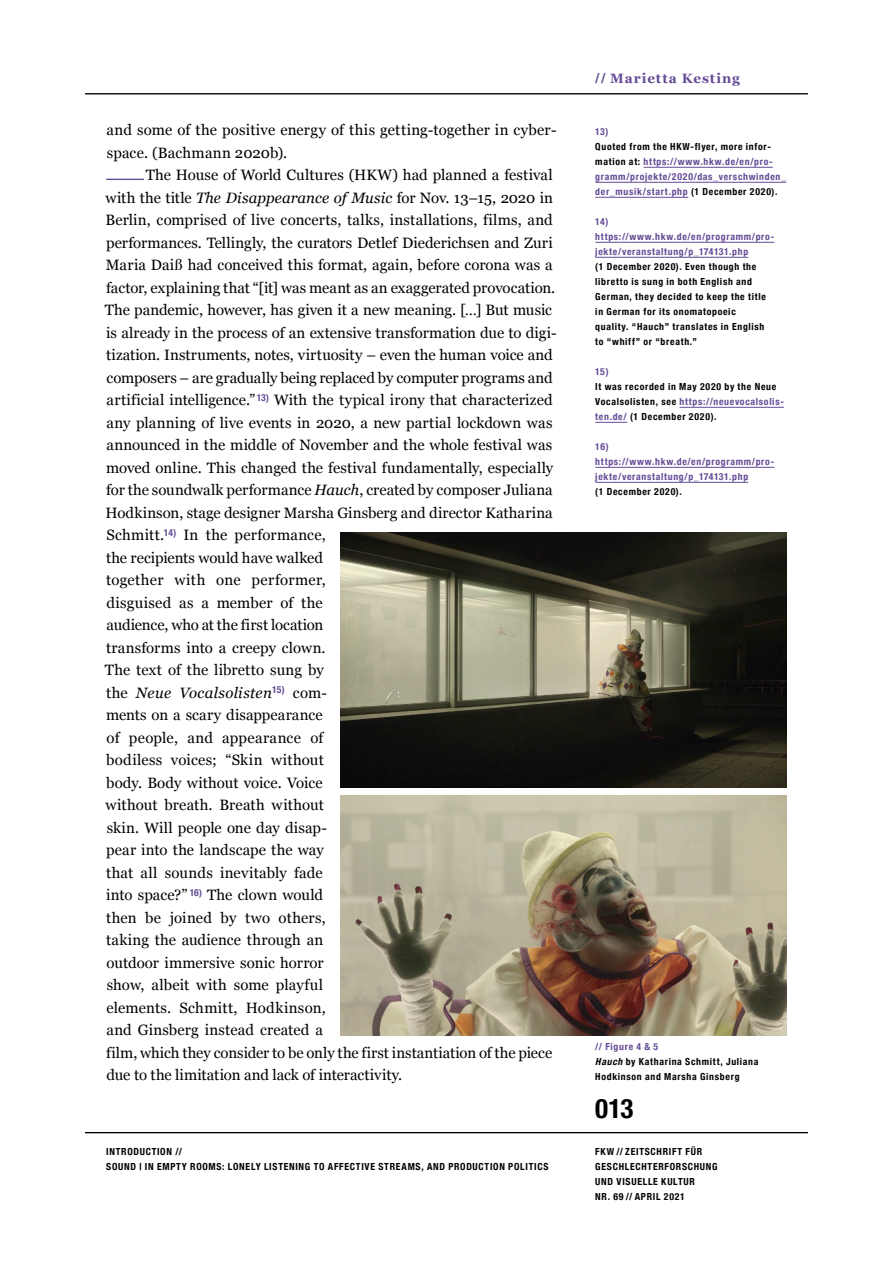
<style>
.page{position:relative;width:893px;height:1263px;background:#fff}
.page>*{position:absolute;margin:0;border:0;box-sizing:border-box;transform-origin:0 0}
.t1{font:700 condensed 27px "Helvetica Neue";color:#000}
.t2{font:15px/22.5px "Georgia";letter-spacing:.005em;color:#000}
.t3{font:700 13.5px "Georgia";letter-spacing:.075em;color:#644b96}
.t4{font:700 condensed 9.75px/15px "Helvetica Neue";letter-spacing:.07em;color:#000}
.t5{font:700 condensed 9.75px/15px "Helvetica Neue";letter-spacing:.07em;color:#644b96}
.s1{font-style:italic}
.s2{font-family:"Helvetica Neue";font-stretch:condensed}
.s3{color:#000}
.s4{color:#644b96}
</style>
<div class="page">
<hr style="left:85px;top:93px;width:723px;height:1px;background:#000">
<hr style="left:85px;top:1132px;width:723px;height:1px;background:#000">
<hr style="left:106px;top:179px;width:38px;height:1px;background:#644b96">
<hr style="left:644px;top:167px;width:129px;height:1px;background:#644b96">
<hr style="left:595px;top:182px;width:191px;height:1px;background:#644b96">
<hr style="left:595px;top:197px;width:93px;height:1px;background:#644b96">
<hr style="left:595px;top:242px;width:179px;height:1px;background:#644b96">
<hr style="left:595px;top:257px;width:153px;height:1px;background:#644b96">
<hr style="left:679px;top:407px;width:105px;height:1px;background:#644b96">
<hr style="left:595px;top:422px;width:32px;height:1px;background:#644b96">
<hr style="left:595px;top:467px;width:179px;height:1px;background:#644b96">
<hr style="left:595px;top:482px;width:153px;height:1px;background:#644b96">
<img style="left:340px;top:533px;width:447px;height:255px">
<img style="left:340px;top:795px;width:447px;height:240px">
<p class="t2" style="left:106px;top:118px;width:452px">and some of the positive energy of this getting-together in cyber&shy;space. (Bachmann 2020b).</p>
<p class="t2" style="left:105px;top:163px;width:453px;text-indent:41px">The House of World Cultures (HKW) had planned a festival with the title <span class="s1">The Disappearance of Music</span> for Nov. 13–15, 2020 in Berlin, comprised of live concerts, talks, installations, films, and performances. Tellingly, the curators Detlef Diederichsen and Zuri Maria Daiß had conceived this format, again, before corona was a factor, explaining that “[it] was meant as an exaggerated provocation.<br>The pandemic, however, has given it a new meaning. […] But music is already in the process of an extensive transformation due to digi&shy;tization. Instruments, notes, virtuosity – even the human voice and composers – are gradually being replaced by computer programs and artificial intelligence.” <sup>13)</sup> With the typical irony that characterized any planning of live events in 2020, a new partial lockdown was announced in the middle of November and the whole festival was moved online. This changed the festival fundamentally, especially for the soundwalk performance <span class="s1">Hauch</span>, created by composer Juliana Hodkinson, stage designer Marsha Ginsberg and director Katharina Schmitt.<sup>14)</sup> In the performance,<br>the recipients would have walked<br>together with one performer,<br>disguised as a member of the<br>audience, who at the first location<br>transforms into a creepy clown.<br>The text of the libretto sung by<br>the <span class="s1">Neue Vocalsolisten</span><sup>15)</sup> com-<br>ments on a scary disappearance<br>of people, and appearance of<br>bodiless voices; “Skin without<br>body. Body without voice. Voice<br>without breath. Breath without<br>skin. Will people one day disap-<br>pear into the landscape the way<br>that all sounds inevitably fade<br>into space?” <sup>16)</sup> The clown would<br>then be joined by two others,<br>taking the audience through an<br>outdoor immersive sonic horror<br>show, albeit with some playful<br>elements. Schmitt, Hodkinson,<br>and Ginsberg instead created a<br>film, which they consider to be only the first instantiation of the piece due to the limitation and lack of interactivity.</p>
<p class="t4" style="left:106px;top:1143px;width:444px">INTRODUCTION //<br>SOUND | IN EMPTY ROOMS: LONELY LISTENING TO AFFECTIVE STREAMS, AND PRODUCTION POLITICS</p>
<p class="t3" style="left:595px;top:68px;width:146px"><span class="s2">//</span> Marietta Kesting</p>
<p class="t5" style="left:595px;top:123px;width:15px">13)</p>
<p class="t5" style="left:595px;top:138px;width:192px"><span class="s3">Quoted from the HKW-flyer, more infor&shy;mation at:</span> https://www.hkw.de/en/pro&shy;gramm/projekte/2020/das_verschwinden_ der_musik/start.php <span class="s3">(1 December 2020).</span></p>
<p class="t5" style="left:595px;top:213px;width:181px">14) https://www.hkw.de/en/programm/pro&shy;jekte/veranstaltung/p_174131.php</p>
<p class="t4" style="left:595px;top:258px;width:172px">(1 December 2020). Even though the libretto is sung in both English and German, they decided to keep the title in German for its onomatopoeic quality. “Hauch” translates in English to “whiff” or “breath.”</p>
<p class="t5" style="left:595px;top:363px;width:15px">15)</p>
<p class="t4" style="left:595px;top:378px;width:190px">It was recorded in May 2020 by the Neue<br>Vocalsolisten, see <span class="s4">https://neuevocalsolis&shy;ten.de/</span> (1 December 2020).</p>
<p class="t5" style="left:595px;top:438px;width:181px">16) https://www.hkw.de/en/programm/pro&shy;jekte/veranstaltung/p_174131.php</p>
<p class="t4" style="left:595px;top:483px;width:88px">(1 December 2020).</p>
<p class="t4" style="left:595px;top:1038px;width:165px"><span class="s4">// Figure 4 &amp; 5<br></span><span class="s1">Hauch</span> by Katharina Schmitt, Juliana<br>Hodkinson and Marsha Ginsberg</p>
<h1 class="t1" style="left:595px;top:1085px;width:40px">013</h1>
<p class="t4" style="left:595px;top:1143px;width:124px">FKW // ZEITSCHRIFT FÜR<br>GESCHLECHTERFORSCHUNG<br>UND VISUELLE KULTUR<br>NR. 69 // APRIL 2021</p>
</div>
